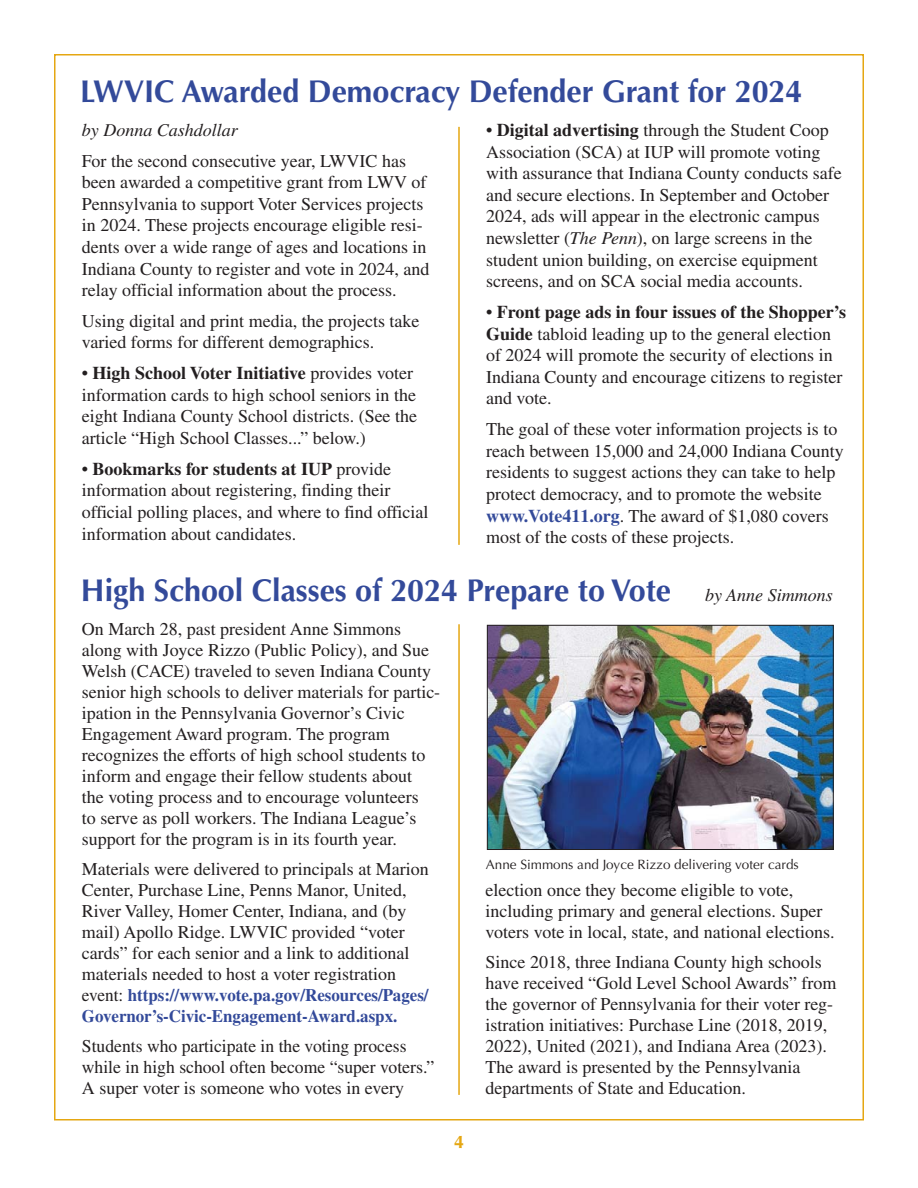
<style>
.page{position:relative;width:918px;height:1188px;background:#fff}
.page>*{position:absolute;margin:0;border:0;box-sizing:border-box;transform-origin:0 0}
.t1{font:700 31.5px "Optima CE";color:#334a9a}
.t2{font:18px/21.6px "Times";color:#231f20}
.t3{font:italic 18px "Times";color:#231f20}
.t4{font:700 18px "Optima CE";color:#e5a712}
.t5{font:700 17.7px/21px "Times";color:#334a9a;scale:.96 1}
.t6{font:13.5px "Optima CE";color:#231f20}
.s1{font-weight:700}
.s2{font-style:italic}
.s3{font-weight:700;color:#334a9a}
.s4{font-family:"Times";font-weight:400;font-style:italic;font-size:18px;color:#231f20}
.s5{font-weight:400;font-size:18px;color:#231f20}
</style>
<div class="page">
<hr style="left:458px;top:127px;width:2px;height:418px;background:#e5a712">
<hr style="left:458px;top:624px;width:2px;height:471px;background:#e5a712">
<img style="left:489px;top:627px;width:343px;height:221px">
<div style="left:487px;top:625px;width:347px;height:225px;border:1px solid #231f20"></div>
<h1 class="t1" style="left:80px;top:78px;width:724px">LWVIC Awarded Democracy Defender Grant for 2024</h1>
<p class="t3" style="left:82px;top:123px;width:157px">by Donna Cashdollar</p>
<p class="t2" style="left:82px;top:151px;width:349px">For the second consecutive year, LWVIC has been awarded a competitive grant from LWV of Pennsylvania to support Voter Services projects in 2024. These projects encourage eligible resi&shy;dents over a wide range of ages and locations in Indiana County to register and vote in 2024, and relay official information about the process.</p>
<p class="t2" style="left:82px;top:312px;width:339px">Using digital and print media, the projects take varied forms for different demographics.</p>
<p class="t2" style="left:82px;top:364px;width:337px">• <span class="s1">High School Voter Initiative</span> provides voter information cards to high school seniors in the eight Indiana County School districts. (See the article “High School Classes...” below.)</p>
<p class="t2" style="left:82px;top:460px;width:348px">• <span class="s1">Bookmarks for students at IUP</span> provide information about registering, finding their official polling places, and where to find official information about candidates.</p>
<p class="t2" style="left:486px;top:121px;width:357px">• <span class="s1">Digital advertising</span> through the Student Coop Association (SCA) at IUP will promote voting with assurance that Indiana County conducts safe and secure elections. In September and October 2024, ads will appear in the electronic campus newsletter (<span class="s2">The Penn</span>), on large screens in the student union building, on exercise equipment screens, and on SCA social media accounts.</p>
<p class="t2" style="left:486px;top:303px;width:362px">• <span class="s1">Front page ads in four issues of the Shopper’s Guide</span> tabloid leading up to the general election of 2024 will promote the security of elections in Indiana County and encourage citizens to register and vote.</p>
<p class="t2" style="left:486px;top:420px;width:359px">The goal of these voter information projects is to reach between 15,000 and 24,000 Indiana County residents to suggest actions they can take to help protect democracy, and to promote the website <span class="s3">www.Vote411.org</span>. The award of $1,080 covers most of the costs of these projects.</p>
<h1 class="t1" style="left:81px;top:578px;width:753px">High School Classes of 2024 Prepare to Vote <span class="s4">by Anne Simmons</span></h1>
<p class="t2" style="left:82px;top:620px;width:360px;line-height:21px">On March 28, past president Anne Simmons along with Joyce Rizzo (Public Policy), and Sue Welsh (CACE) traveled to seven Indiana County senior high schools to deliver materials for partic&shy;ipation in the Pennsylvania Governor’s Civic Engagement Award program. The program recognizes the efforts of high school students to inform and engage their fellow students about<br>the voting process and to encourage volunteers<br>to serve as poll workers. The Indiana League’s support for the program is in its fourth year.</p>
<p class="t2" style="left:82px;top:860px;width:348px;line-height:21px">Materials were delivered to principals at Marion Center, Purchase Line, Penns Manor, United, River Valley, Homer Center, Indiana, and (by mail) Apollo Ridge. LWVIC provided “voter cards” for each senior and a link to additional materials needed to host a voter registration</p>
<p class="t5" style="left:82px;top:986px;width:363px"><span class="s5">event:</span> https://www.vote.pa.gov/Resources/Pages/<br>Governor’s-Civic-Engagement-Award.aspx.</p>
<p class="t2" style="left:82px;top:1037px;width:354px;line-height:21px">Students who participate in the voting process while in high school often become “super voters.”<br>A super voter is someone who votes in every</p>
<p class="t6" style="left:486px;top:859px;width:314px">Anne Simmons and Joyce Rizzo delivering voter cards</p>
<p class="t2" style="left:486px;top:881px;width:351px;line-height:21px">election once they become eligible to vote, including primary and general elections. Super voters vote in local, state, and national elections.</p>
<p class="t2" style="left:486px;top:953px;width:352px;line-height:21px">Since 2018, three Indiana County high schools have received “Gold Level School Awards” from the governor of Pennsylvania for their voter reg&shy;istration initiatives: Purchase Line (2018, 2019, 2022), United (2021), and Indiana Area (2023).<br>The award is presented by the Pennsylvania departments of State and Education.</p>
<p class="t4" style="left:454px;top:1134px;width:12px">4</p>
</div>
